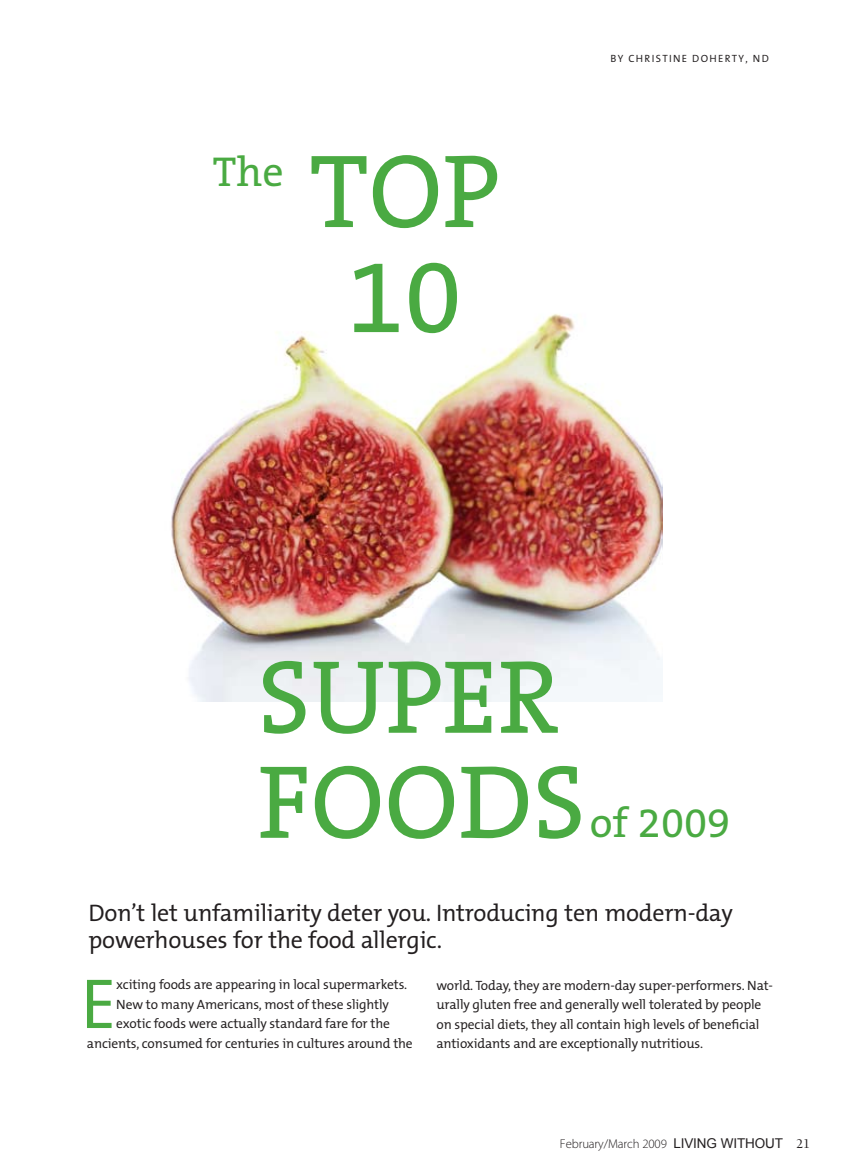
<style>
.page{position:relative;width:864px;height:1175px;background:#fff}
.page>*{position:absolute;margin:0;border:0;box-sizing:border-box;transform-origin:0 0}
.t1{font:105px/105px "The Serif B5 Plain";color:#4aaa42}
.t2{font:71.25px "The Mix Office";color:#4aaa42}
.t3{font:42px "The Serif B5 Plain";color:#4aaa42}
.t4{font:24px/27px "The Mix Office";letter-spacing:-.01em;color:#231f20}
.t5{font:13.5px/19.5px "The Mix Office";letter-spacing:-.01em;color:#231f20}
.t6{font:300 12.75px "Myriad Pro";letter-spacing:-.01em;color:#231f20}
.t7{font:10.5px "The Mix Office";letter-spacing:.125em;color:#231f20}
.s1{font-family:"Arial";font-weight:400;font-size:13.5px}
.s2{font-family:"Berkeley";font-weight:500;font-size:13.5px}
</style>
<div class="page">
<img style="left:171px;top:313px;width:492px;height:388px">
<h3 class="t3" style="left:213px;top:149px;width:72px">The</h3>
<h1 class="t1" style="left:310px;top:142px;width:191px;text-align:center">TOP<br>10</h1>
<p class="t7" style="left:610px;top:53px;width:160px">By christi ne doherty, N D</p>
<h1 class="t1" style="left:258px;top:648px;width:330px">SUPER<br>FOODS</h1>
<h3 class="t3" style="left:590px;top:799px;width:142px">of 2009</h3>
<h3 class="t4" style="left:88px;top:900px;width:646px">Don’t let unfamiliarity deter you. Introducing ten modern-day powerhouses for the food allergic.</h3>
<h2 class="t2" style="left:81px;top:967px;width:26px">E</h2>
<p class="t5" style="left:116px;top:975px;width:293px">xciting foods are appearing in local supermarkets.</p>
<p class="t5" style="left:116px;top:994px;width:274px">N ew to many Americans, most of these slightly</p>
<p class="t5" style="left:116px;top:1014px;width:275px">exotic foods were actually standard fare for the</p>
<p class="t5" style="left:87px;top:1033px;width:327px">ancients, consumed for centuries in cultures around the</p>
<p class="t5" style="left:436px;top:976px;width:338px">world. Today, they are modern-day super-performers. N at&shy;urally gluten free and generally well tolerated by people on special diets, they all contain high levels of beneficial antioxidants and are exceptionally nutritious.</p>
<p class="t6" style="left:560px;top:1136px;width:252px">February/March 2009 <span class="s1">LIVING WITHOUT</span> <span class="s2">21</span></p>
</div>
